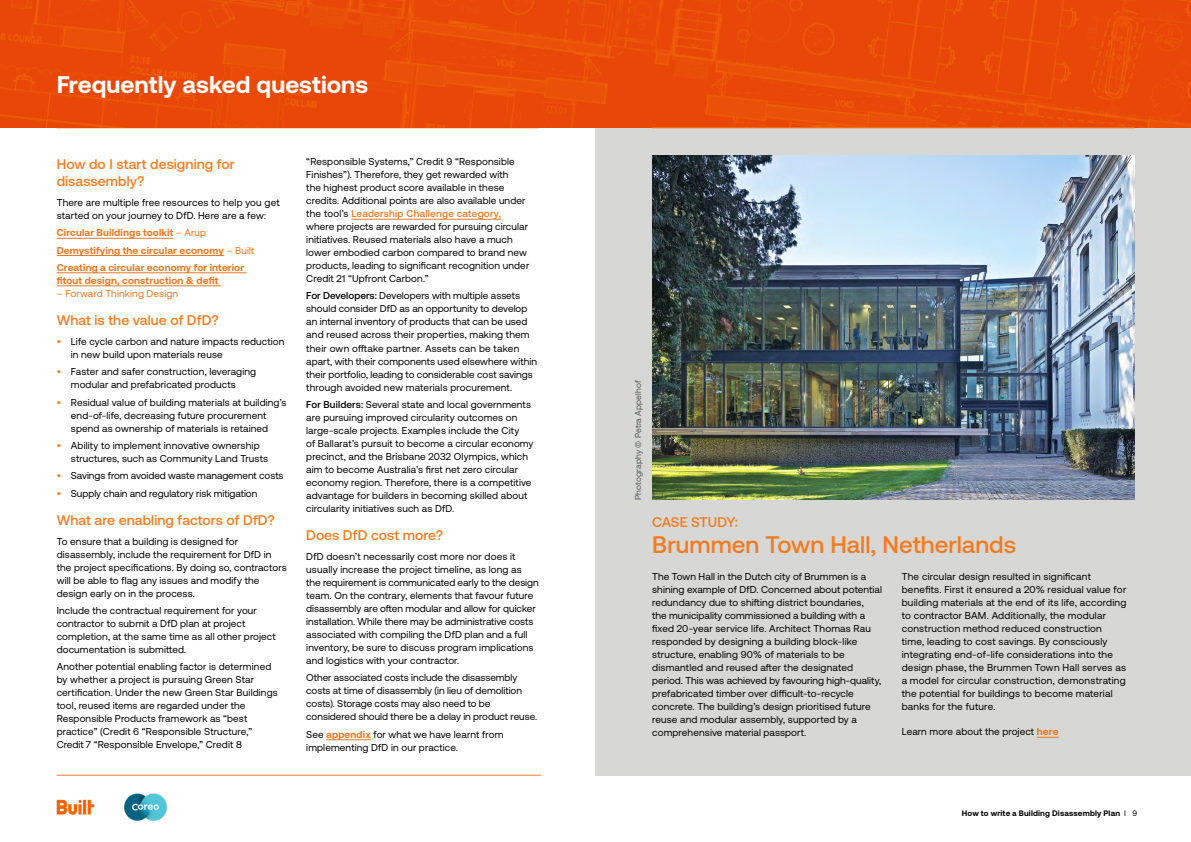
<style>
.page{position:relative;width:1191px;height:842px;background:#fff}
.page>*{position:absolute;margin:0;border:0;box-sizing:border-box;transform-origin:0 0}
.t1{font:500 24px "Aeonik Pro";color:#f47b20}
.t2{font:700 24px "Aeonik Pro";color:#fff}
.t3{font:500 14px/17px "Aeonik Pro";letter-spacing:.005em;color:#f47b20}
.t4{font:10px/13px "Aeonik Pro";letter-spacing:.01em;color:#000}
.t5{font:700 10px/17.2px "Aeonik Pro";letter-spacing:.015em;color:#e87722}
.t6{font:10px "Aeonik Pro";letter-spacing:.015em;color:#e87722}
.t7{font:8.5px "Aeonik Pro";letter-spacing:.015em;color:#53565a}
.t8{font:700 8px "Aeonik Pro";letter-spacing:.02em;color:#000}
.s1{font-weight:400}
.s2{font-weight:500;color:#f47b20}
.s3{font-weight:500;color:#e87722}
.s4{font-weight:500}
.s5{font-weight:700;color:#e87722}
</style>
<div class="page">
<hr style="left:57px;top:775px;width:484px;height:1px;background:#f47b20">
<hr style="left:652px;top:775px;width:485px;height:1px;background:#f47b20">
<img style="left:124px;top:793px;width:43px;height:28px">
<svg style="left:57px;top:800px;width:37px;height:15px"></svg>
<div style="left:595px;top:128px;width:596px;height:647px;background:#d7d8d6"></div>
<img style="left:652px;top:156px;width:482px;height:344px">
<hr style="left:57px;top:128px;width:482px;height:1px;background:#f47b20">
<hr style="left:57px;top:238px;width:116px;height:1px;background:#e87722">
<hr style="left:57px;top:255px;width:167px;height:1px;background:#e87722">
<hr style="left:57px;top:273px;width:190px;height:1px;background:#e87722">
<hr style="left:57px;top:286px;width:164px;height:1px;background:#e87722">
<hr style="left:351px;top:219px;width:150px;height:1px;background:#e87722">
<hr style="left:326px;top:739px;width:45px;height:1px;background:#e87722">
<img style="left:0;top:0;width:1191px;height:128px">
<hr style="left:652px;top:128px;width:482px;height:1px;background:#f47b20">
<svg style="left:1037px;top:737px;width:21px;height:1px"></svg>
<h1 class="t2" style="left:57px;top:71px;width:313px">Frequently asked questions</h1>
<h2 class="t3" style="left:57px;top:156px;width:180px">How do I start designing for disassembly?</h2>
<p class="t4" style="left:57px;top:196px;width:224px">There are multiple free resources to help you get started on your journey to DfD. Here are a few:</p>
<p class="t5" style="left:57px;top:224px;width:199px">Circular Buildings toolkit <span class="s1">– Arup<br></span>Demystifying the circular economy <span class="s1">– Built<br></span>Creating a circular economy for interior</p>
<p class="t5" style="left:57px;top:272px;width:163px">fitout design, construction &amp; defit</p>
<p class="t6" style="left:57px;top:288px;width:123px">– Forward Thinking Design</p>
<h2 class="t3" style="left:57px;top:312px;width:163px">What is the value of DfD?</h2>
<p class="t4" style="left:71px;top:335px;width:215px;text-indent:-14px"><span class="s2">•</span> Life cycle carbon and nature impacts reduction in new build upon materials reuse</p>
<p class="t4" style="left:71px;top:365px;width:187px;text-indent:-14px"><span class="s2">•</span> Faster and safer construction, leveraging modular and prefabricated products</p>
<p class="t4" style="left:57px;top:396px;width:231px;text-align:center"><span class="s2">•</span> Residual value of building materials at building’s end-of-life, decreasing future procurement<br>spend as ownership of materials is retained</p>
<p class="t4" style="left:71px;top:439px;width:199px;text-indent:-14px"><span class="s2">•</span> Ability to implement innovative ownership structures, such as Community Land Trusts</p>
<p class="t4" style="left:57px;top:469px;width:228px"><span class="s2">•</span> Savings from avoided waste management costs</p>
<p class="t4" style="left:57px;top:486px;width:202px"><span class="s2">•</span> Supply chain and regulatory risk mitigation</p>
<h2 class="t3" style="left:57px;top:511px;width:220px">What are enabling factors of DfD?</h2>
<p class="t4" style="left:57px;top:535px;width:232px">To ensure that a building is designed for disassembly, include the requirement for DfD in the project specifications. By doing so, contractors will be able to flag any issues and modify the design early on in the process.</p>
<p class="t4" style="left:57px;top:604px;width:221px">Include the contractual requirement for your contractor to submit a DfD plan at project completion, at the same time as all other project documentation is submitted.</p>
<p class="t4" style="left:57px;top:660px;width:223px">Another potential enabling factor is determined by whether a project is pursuing Green Star certification. Under the new Green Star Buildings tool, reused items are regarded under the Responsible Products framework as “best practice” (Credit 6 “Responsible Structure,” Credit 7 “Responsible Envelope,” Credit 8</p>
<p class="t4" style="left:306px;top:155px;width:225px">“Responsible Systems,” Credit 9 “Responsible Finishes”). Therefore, they get rewarded with<br>the highest product score available in these credits. Additional points are also available under the tool’s <span class="s3">Leadership Challenge category, </span>where projects are rewarded for pursuing circular initiatives. Reused materials also have a much lower embodied carbon compared to brand new products, leading to significant recognition under Credit 21 “Upfront Carbon.”</p>
<p class="t4" style="left:306px;top:290px;width:232px"><span class="s4">For Developers:</span> Developers with multiple assets should consider DfD as an opportunity to develop an internal inventory of products that can be used and reused across their properties, making them their own offtake partner. Assets can be taken apart, with their components used elsewhere within their portfolio, leading to considerable cost savings through avoided new materials procurement.</p>
<p class="t4" style="left:306px;top:398px;width:229px"><span class="s4">For Builders:</span> Several state and local governments are pursuing improved circularity outcomes on large-scale projects. Examples include the City<br>of Ballarat’s pursuit to become a circular economy precinct, and the Brisbane 2032 Olympics, which aim to become Australia’s first net zero circular economy region. Therefore, there is a competitive advantage for builders in becoming skilled about circularity initiatives such as DfD.</p>
<h2 class="t3" style="left:306px;top:527px;width:138px">Does DfD cost more?</h2>
<p class="t4" style="left:306px;top:550px;width:234px">DfD doesn’t necessarily cost more nor does it usually increase the project timeline, as long as the requirement is communicated early to the design team. On the contrary, elements that favour future disassembly are often modular and allow for quicker installation. While there may be administrative costs associated with compiling the DfD plan and a full inventory, be sure to discuss program implications and logistics with your contractor.</p>
<p class="t4" style="left:306px;top:671px;width:232px">Other associated costs include the disassembly costs at time of disassembly (in lieu of demolition costs). Storage costs may also need to be considered should there be a delay in product reuse.</p>
<p class="t4" style="left:306px;top:728px;width:199px">See <span class="s5">appendix</span> for what we have learnt from implementing DfD in our practice.</p>
<p class="t7" style="left:633px;top:500px;width:121px;rotate:-90deg">Photography © Petra Appelhof</p>
<h2 class="t3" style="left:652px;top:513px;width:87px">CASE STUDY:</h2>
<h1 class="t1" style="left:652px;top:531px;width:365px">Brummen Town Hall, Netherlands</h1>
<p class="t4" style="left:652px;top:569px;width:231px">The Town Hall in the Dutch city of Brummen is a shining example of DfD. Concerned about potential redundancy due to shifting district boundaries,<br>the municipality commissioned a building with a fixed 20-year service life. Architect Thomas Rau responded by designing a building block-like structure, enabling 90% of materials to be dismantled and reused after the designated period. This was achieved by favouring high-quality, prefabricated timber over difficult-to-recycle concrete. The building’s design prioritised future reuse and modular assembly, supported by a comprehensive material passport.</p>
<p class="t4" style="left:901px;top:569px;width:226px">The circular design resulted in significant benefits. First it ensured a 20% residual value for building materials at the end of its life, according to contractor BAM. Additionally, the modular construction method reduced construction time, leading to cost savings. By consciously integrating end-of-life considerations into the design phase, the Brummen Town Hall serves as a model for circular construction, demonstrating the potential for buildings to become material banks for the future.</p>
<p class="t4" style="left:901px;top:725px;width:158px">Learn more about the project <span class="s5">here</span></p>
<p class="t8" style="left:961px;top:809px;width:177px">How to write a Building Disassembly Plan <span class="s1">| 9</span></p>
</div>
